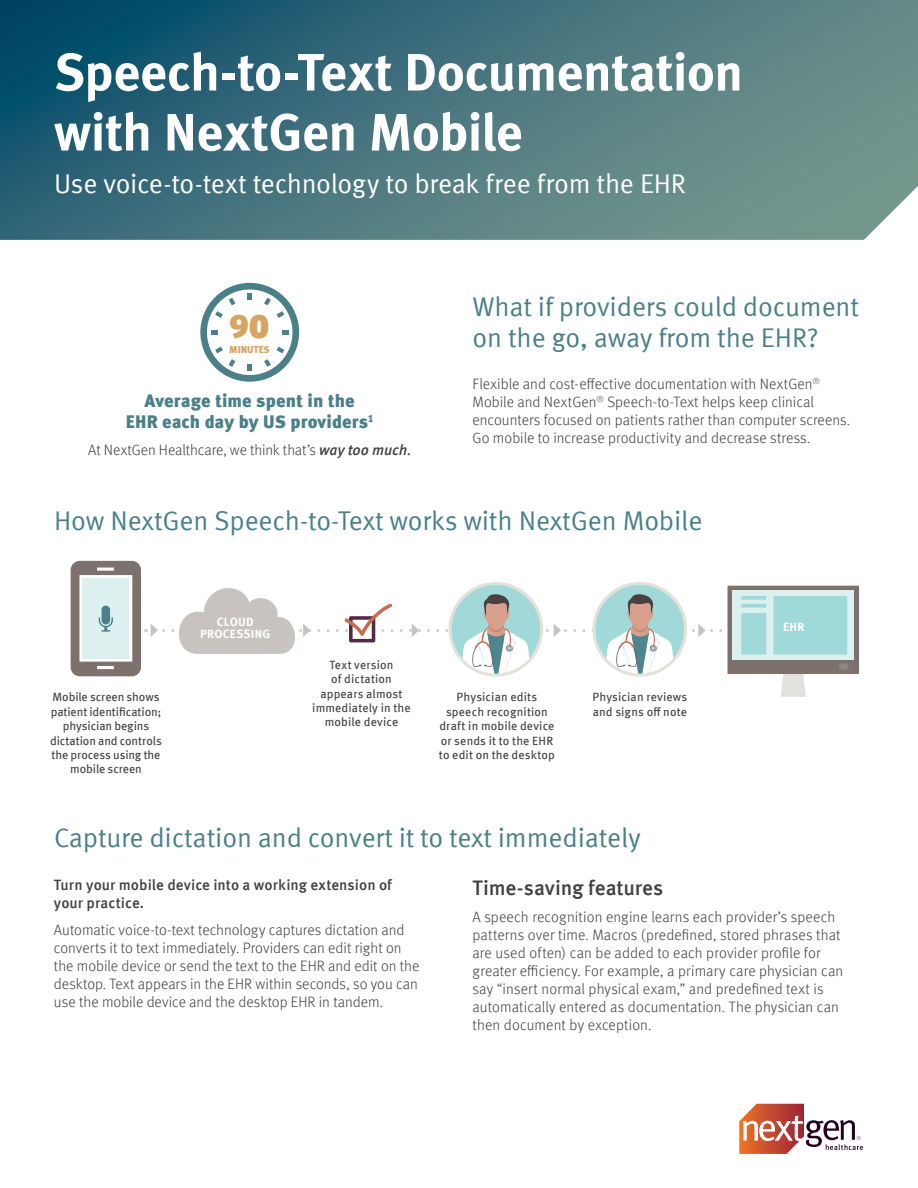
<style>
.page{position:relative;width:918px;height:1188px;background:#fff}
.page>*{position:absolute;margin:0;border:0;box-sizing:border-box;transform-origin:0 0}
.t1{font:700 52.5px/60px "Meta Offc";letter-spacing:-.015em;color:#fff}
.t2{font:900 33.15px "Meta Headline Offc";color:#d7a562}
.t3{font:27px/31.5px "Meta Offc Norm";letter-spacing:-.005em;color:#4a8088}
.t4{font:27px "Meta Offc Norm";letter-spacing:-.015em;color:#fff}
.t5{font:500 21px "Meta Offc";letter-spacing:-.005em;color:#414042}
.t6{font:900 18px/21px "Meta Offc";letter-spacing:.005em;color:#4a8088;text-align:center}
.t7{font:300 15px/18px "Meta Offc";letter-spacing:.005em;color:#414042}
.t8{font:500 15px/18px "Meta Offc";color:#414042}
.t9{font:12px/14.4px "Meta Offc";letter-spacing:.01em;color:#414042;text-align:center}
.t10{font:12px/14.4px "Meta Offc";letter-spacing:-.01em;color:#414042;text-align:center}
.t11{font:700 12px/12px "Meta Offc";letter-spacing:.015em;color:#fff;text-align:center}
.t12{font:900 9.9px "Meta Offc";letter-spacing:-.005em;color:#d7a562}
.s1{font-weight:500;font-style:italic}
.s2{font-family:"Meta Offc Norm";font-weight:400}
</style>
<div class="page">
<svg style="left:0;top:0;width:918px;height:240px;background:#48777f"></svg>
<svg style="left:739px;top:1104px;width:124px;height:50px"></svg>
<svg style="left:200px;top:283px;width:99px;height:99px"></svg>
<svg style="left:781px;top:674px;width:25px;height:23px"></svg>
<div style="left:728px;top:586px;width:131px;height:88px;background:#7d716d"></div>
<div style="left:733px;top:590px;width:121px;height:70px;background:#dcf0ef"></div>
<div style="left:839px;top:663px;width:10px;height:7px;background:#8f8581;border-radius:50%"></div>
<svg style="left:741px;top:596px;width:25px;height:4px"></svg>
<svg style="left:741px;top:604px;width:25px;height:4px"></svg>
<div style="left:741px;top:613px;width:25px;height:42px;background:#a0d9d9"></div>
<div style="left:773px;top:596px;width:74px;height:59px;background:#a0d9d9"></div>
<svg style="left:71px;top:561px;width:686px;height:116px"></svg>
<h1 class="t1" style="left:54px;top:44px;width:691px">Speech-to-Text Documentation with NextGen Mobile</h1>
<h3 class="t4" style="left:54px;top:168px;width:633px">Use voice-to-text technology to break free from the EHR</h3>
<h2 class="t2" style="left:229px;top:306px;width:42px">90</h2>
<p class="t12" style="left:229px;top:343px;width:42px">MINUTES</p>
<p class="t6" style="left:126px;top:391px;width:250px">Average time spent in the<br>EHR each day by US providers<sup>1</sup></p>
<p class="t7" style="left:88px;top:441px;width:324px">At NextGen Healthcare, we think that’s <span class="s1">way too much</span><span class="s2">.</span></p>
<h3 class="t3" style="left:472px;top:291px;width:388px">What if providers could document on the go, away from the EHR?</h3>
<p class="t7" style="left:472px;top:375px;width:379px">Flexible and cost-effective documentation with NextGen<sup>® </sup>Mobile and NextGen<sup>®</sup> Speech-to-Text helps keep clinical encounters focused on patients rather than computer screens.<br>Go mobile to increase productivity and decrease stress.</p>
<h3 class="t3" style="left:54px;top:506px;width:650px">How NextGen Speech-to-Text works with NextGen Mobile</h3>
<p class="t11" style="left:200px;top:616px;width:72px">CLOUD<br>PROCESSING</p>
<p class="t11" style="left:783px;top:621px;width:23px">EHR</p>
<p class="t9" style="left:312px;top:658px;width:100px">Text version<br>of dictation appears almost immediately in the mobile device</p>
<p class="t10" style="left:50px;top:690px;width:113px">Mobile screen shows patient identification; physician begins dictation and controls the process using the mobile screen</p>
<p class="t9" style="left:439px;top:690px;width:117px">Physician edits speech recognition draft in mobile device or sends it to the EHR to edit on the desktop</p>
<p class="t9" style="left:593px;top:690px;width:96px;text-align:left">Physician reviews and signs off note</p>
<h3 class="t3" style="left:54px;top:823px;width:588px">Capture dictation and convert it to text immediately</h3>
<p class="t8" style="left:54px;top:876px;width:340px">Turn your mobile device into a working extension of your practice.</p>
<p class="t7" style="left:54px;top:921px;width:367px">Automatic voice-to-text technology captures dictation and converts it to text immediately. Providers can edit right on the mobile device or send the text to the EHR and edit on the desktop. Text appears in the EHR within seconds, so you can use the mobile device and the desktop EHR in tandem.</p>
<h3 class="t5" style="left:472px;top:875px;width:192px">Time-saving features</h3>
<p class="t7" style="left:472px;top:908px;width:372px">A speech recognition engine learns each provider’s speech patterns over time. Macros (predefined, stored phrases that are used often) can be added to each provider profile for greater efficiency. For example, a primary care physician can say “insert normal physical exam,” and predefined text is automatically entered as documentation. The physician can then document by exception.</p>
</div>
